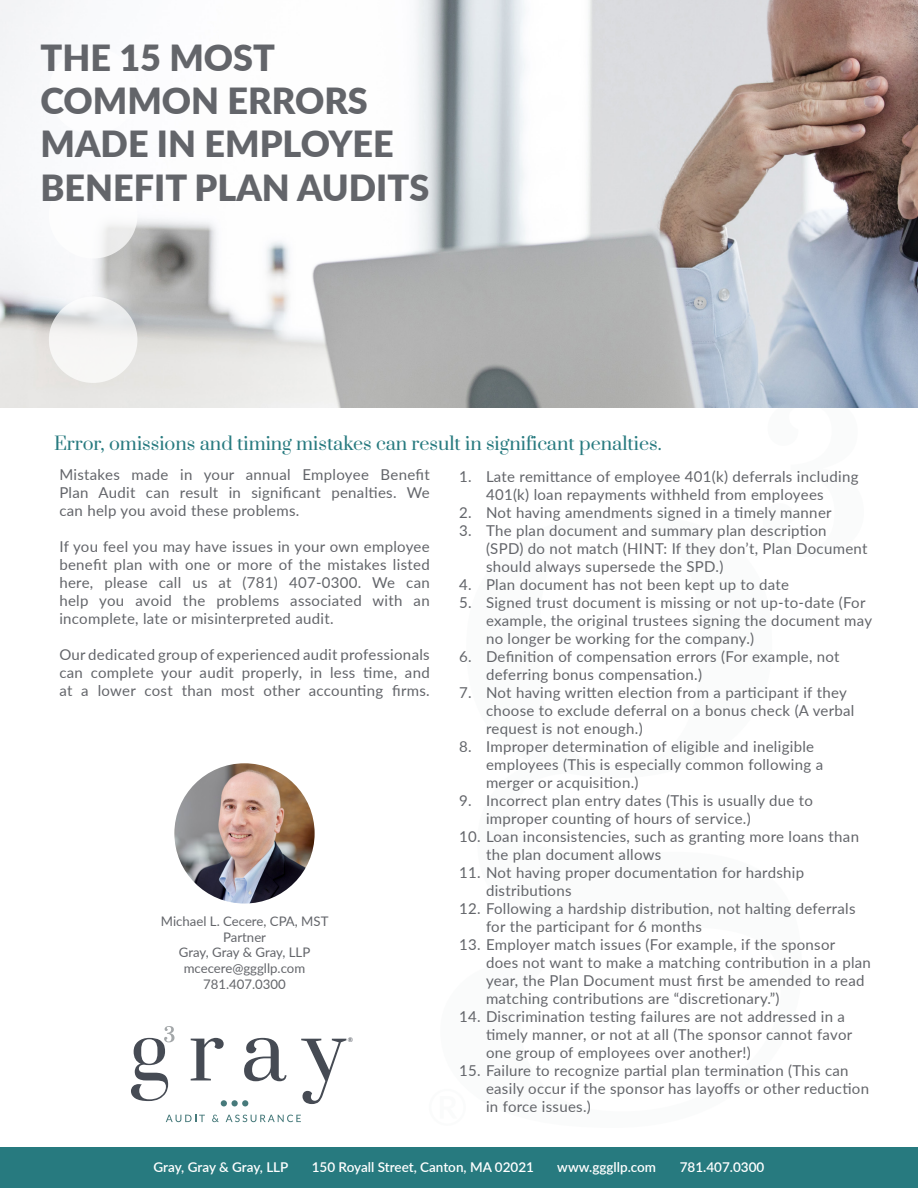
<style>
.page{position:relative;width:918px;height:1188px;background:#fff}
.page>*{position:absolute;margin:0;border:0;box-sizing:border-box;transform-origin:0 0}
.t1{font:900 178.95px "Lato";color:#fff}
.t2{font:900 36px/43.2px "Lato";color:#63656a}
.t3{font:18px "Prata";color:#277a7f}
.t4{font:15px/18px "Lato";letter-spacing:.02em;color:#63656a}
.t5{font:600 13.5px "Lato";color:#fff}
.t6{font:13.2px "Lato";color:#63656a}
.t7{font:6.3px "Lato";color:#464b54}
</style>
<div class="page">
<svg style="left:763px;top:407px;width:101px;height:1px"></svg>
<img style="left:0;top:0;width:918px;height:407px">
<div style="left:0;top:1147px;width:918px;height:41px;background:#277a7f"></div>
<svg style="left:191px;top:1038px;width:33px;height:42px"></svg>
<svg style="left:244px;top:1038px;width:42px;height:43px"></svg>
<svg style="left:301px;top:1039px;width:45px;height:65px"></svg>
<svg style="left:131px;top:1026px;width:44px;height:75px"></svg>
<svg style="left:166px;top:1115px;width:39px;height:7px"></svg>
<svg style="left:212px;top:1115px;width:7px;height:7px"></svg>
<svg style="left:226px;top:1115px;width:75px;height:7px"></svg>
<svg style="left:221px;top:1100px;width:27px;height:6px"></svg>
<img style="left:174px;top:763px;width:141px;height:141px;border-radius:70px">
<p class="t2" style="left:40px;top:35px;width:390px">THE 15 MOST<br>COMMON ERRORS<br>MADE IN EMPLOYEE<br>BENEFIT PLAN AUDITS</p>
<h1 class="t1" style="left:41px;top:-56px;width:105px">•</h1>
<h1 class="t1" style="left:41px;top:69px;width:105px">•</h1>
<h1 class="t1" style="left:41px;top:193px;width:105px">•</h1>
<p class="t3" style="left:54px;top:428px;width:609px">Error, omissions and timing mistakes can result in significant penalties.</p>
<p class="t4" style="left:459px;top:467px;width:401px;text-align:center">1. Late remittance of employee 401(k) deferrals including<br>401(k) loan repayments withheld from employees</p>
<p class="t4" style="left:459px;top:503px;width:374px">2. Not having amendments signed in a timely manner</p>
<p class="t4" style="left:486px;top:521px;width:383px;text-indent:-27px">3. The plan document and summary plan description (SPD) do not match (HINT: If they don’t, Plan Document should always supersede the SPD.)</p>
<p class="t4" style="left:459px;top:575px;width:332px">4. Plan document has not been kept up to date</p>
<p class="t4" style="left:486px;top:593px;width:388px;text-indent:-27px">5. Signed trust document is missing or not up-to-date (For example, the original trustees signing the document may no longer be working for the company.)</p>
<p class="t4" style="left:486px;top:647px;width:355px;text-indent:-27px">6. Definition of compensation errors (For example, not deferring bonus compensation.)</p>
<p class="t4" style="left:486px;top:683px;width:370px;text-indent:-27px">7. Not having written election from a participant if they choose to exclude deferral on a bonus check (A verbal request is not enough.)</p>
<p class="t4" style="left:486px;top:737px;width:339px;text-indent:-27px">8. Improper determination of eligible and ineligible employees (This is especially common following a merger or acquisition.)</p>
<p class="t4" style="left:486px;top:791px;width:329px;text-indent:-27px">9. Incorrect plan entry dates (This is usually due to improper counting of hours of service.)</p>
<p class="t4" style="left:486px;top:827px;width:375px;text-indent:-27px">10. Loan inconsistencies, such as granting more loans than the plan document allows</p>
<p class="t4" style="left:486px;top:863px;width:320px;text-indent:-27px">11. Not having proper documentation for hardship distributions</p>
<p class="t4" style="left:486px;top:899px;width:371px;text-indent:-27px">12. Following a hardship distribution, not halting deferrals for the participant for 6 months</p>
<p class="t4" style="left:486px;top:935px;width:387px;text-indent:-27px">13. Employer match issues (For example, if the sponsor does not want to make a matching contribution in a plan year, the Plan Document must first be amended to read matching contributions are “discretionary.”)</p>
<p class="t4" style="left:486px;top:1007px;width:368px;text-indent:-27px">14. Discrimination testing failures are not addressed in a timely manner, or not at all (The sponsor cannot favor one group of employees over another!)</p>
<p class="t4" style="left:486px;top:1061px;width:385px;text-indent:-27px">15. Failure to recognize partial plan termination (This can easily occur if the sponsor has layoffs or other reduction in force issues.)</p>
<p class="t4" style="left:59px;top:465px;width:372px;text-align:justify">Mistakes made in your annual Employee Benefit Plan Audit can result in significant penalties. We can help you avoid these problems.</p>
<p class="t4" style="left:59px;top:537px;width:372px;text-align:justify">If you feel you may have issues in your own employee benefit plan with one or more of the mistakes listed here, please call us at (781) 407-0300. We can help you avoid the problems associated with an incomplete, late or misinterpreted audit.</p>
<p class="t4" style="left:59px;top:645px;width:372px;text-align:justify">Our dedicated group of experienced audit professionals can complete your audit properly, in less time, and at a lower cost than most other accounting firms.</p>
<p class="t6" style="left:161px;top:911px;width:169px">Michael L. Cecere, CPA, MST</p>
<p class="t6" style="left:223px;top:927px;width:44px">Partner</p>
<p class="t6" style="left:179px;top:943px;width:133px">Gray, Gray &amp; Gray, LLP</p>
<p class="t6" style="left:184px;top:959px;width:123px">mcecere@gggllp.com</p>
<p class="t6" style="left:203px;top:975px;width:84px">781.407.0300</p>
<p class="t7" style="left:348px;top:1035px;width:7px">®</p>
<p class="t5" style="left:154px;top:1157px;width:136px">Gray, Gray &amp; Gray, LLP</p>
<p class="t5" style="left:312px;top:1157px;width:224px">150 Royall Street, Canton, MA 02021</p>
<p class="t5" style="left:557px;top:1157px;width:100px">www.gggllp.com</p>
<p class="t5" style="left:680px;top:1157px;width:86px">781.407.0300</p>
</div>
